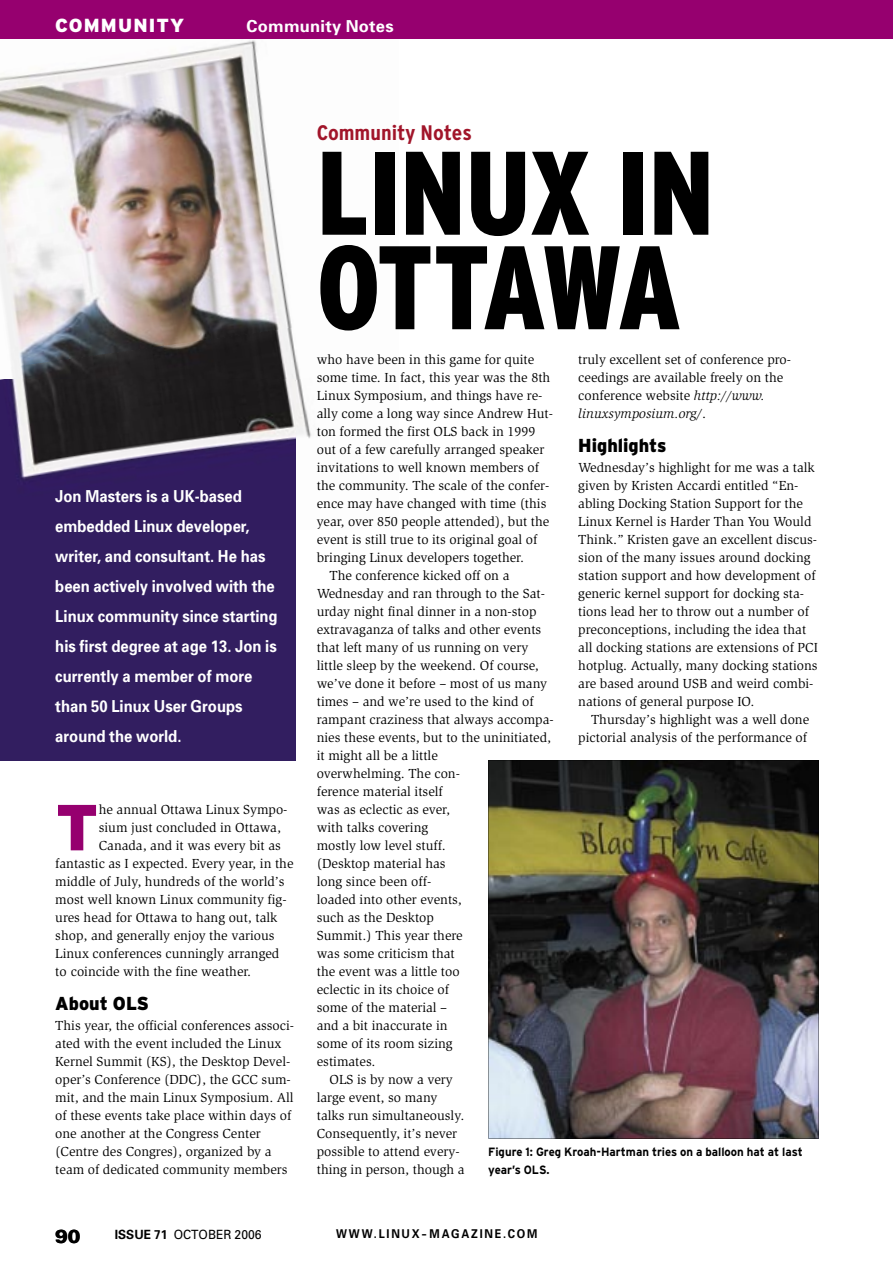
<style>
.page{position:relative;width:893px;height:1263px;background:#fff}
.page>*{position:absolute;margin:0;border:0;box-sizing:border-box;transform-origin:0 0}
.t1{font:900 condensed 118.5px/94.5px "Interstate";letter-spacing:-.005em;color:#000;scale:.95 1}
.t2{font:900 64.95px "Interstate";color:#96006f}
.t3{font:700 condensed 21px "Interstate";color:#a1152a;scale:1.1 1}
.t4{font:900 18.9px "Interstate";letter-spacing:.06em;color:#fff}
.t5{font:900 18.9px "Univers";color:#000}
.t6{font:900 18.75px "Interstate";color:#000;scale:.95 1}
.t7{font:700 16.5px/30px "Univers";color:#fff;scale:.9 1}
.t8{font:700 16.5px "Univers";color:#fff}
.t9{font:13.5px/18px "Slimbach";color:#000}
.t10{font:12.75px "Univers";color:#000;scale:.95 1}
.t11{font:700 12.15px "Univers";letter-spacing:.16em;color:#000;scale:.9 1}
.t12{font:700 12px/18px "Interstate";color:#000;scale:.95 1}
.s1{font-style:italic}
.s2{font-weight:700}
</style>
<div class="page">
<div style="left:0;top:380px;width:296px;height:380px;background:#321e60"></div>
<img style="left:0;top:38px;width:292px;height:282px">
<img style="left:0;top:320px;width:298px;height:60px">
<img style="left:252px;top:365px;width:60px;height:74px">
<img style="left:10px;top:380px;width:286px;height:100px">
<img style="left:488px;top:760px;width:331px;height:378px">
<div style="left:0;top:0;width:893px;height:38px;background:#96006f"></div>
<h3 class="t4" style="left:55px;top:15px;width:131px">COMMUNITY</h3>
<p class="t8" style="left:247px;top:16px;width:148px">Community Notes</p>
<p class="t7" style="left:55px;top:480px;width:249px">Jon Masters is a UK-based embedded Linux developer, writer, and consultant. He has been actively involved with the<br>Linux community since starting his first degree at age 13. Jon is currently a member of more than 50 Linux User Groups around the world.</p>
<h2 class="t2" style="left:55px;top:790px;width:45px">T</h2>
<p class="t9" style="left:99px;top:801px;width:190px">he annual Ottawa Linux Sympo-</p>
<p class="t9" style="left:99px;top:819px;width:184px">sium just concluded in Ottawa,</p>
<p class="t9" style="left:99px;top:837px;width:184px">Canada, and it was every bit as</p>
<p class="t9" style="left:55px;top:855px;width:240px">fantastic as I expected. Every year, in the</p>
<p class="t9" style="left:55px;top:873px;width:231px">middle of July, hundreds of the world’s</p>
<p class="t9" style="left:55px;top:891px;width:233px">most well known Linux community fig-</p>
<p class="t9" style="left:55px;top:909px;width:224px">ures head for Ottawa to hang out, talk</p>
<p class="t9" style="left:55px;top:927px;width:221px">shop, and generally enjoy the various</p>
<p class="t9" style="left:55px;top:945px;width:226px">Linux conferences cunningly arranged</p>
<p class="t9" style="left:55px;top:963px;width:197px">to coincide with the fine weather.</p>
<h3 class="t6" style="left:55px;top:993px;width:100px">About OLS</h3>
<p class="t9" style="left:55px;top:1017px;width:240px">This year, the official conferences associ&shy;ated with the event included the Linux Kernel Summit (KS), the Desktop Devel&shy;oper’s Conference (DDC), the GCC sum&shy;mit, and the main Linux Symposium. All of these events take place within days of one another at the Congress Center (Centre des Congres), organized by a team of dedicated community members</p>
<h3 class="t3" style="left:317px;top:121px;width:142px">Community Notes</h3>
<h1 class="t1" style="left:317px;top:145px;width:420px">LINUX IN<br>OTTAWA</h1>
<p class="t9" style="left:317px;top:351px;width:219px">who have been in this game for quite</p>
<p class="t9" style="left:317px;top:369px;width:235px">some time. In fact, this year was the 8th</p>
<p class="t9" style="left:317px;top:387px;width:227px">Linux Symposium, and things have re-</p>
<p class="t9" style="left:317px;top:405px;width:238px">ally come a long way since Andrew Hut-</p>
<p class="t9" style="left:317px;top:423px;width:220px">ton formed the first OLS back in 1999</p>
<p class="t9" style="left:317px;top:441px;width:229px">out of a few carefully arranged speaker</p>
<p class="t9" style="left:317px;top:459px;width:224px">invitations to well known members of</p>
<p class="t9" style="left:317px;top:477px;width:234px">the community. The scale of the confer-</p>
<p class="t9" style="left:317px;top:495px;width:231px">ence may have changed with time (this</p>
<p class="t9" style="left:317px;top:513px;width:234px">year, over 850 people attended), but the</p>
<p class="t9" style="left:317px;top:531px;width:222px">event is still true to its original goal of</p>
<p class="t9" style="left:317px;top:549px;width:209px">bringing Linux developers together.</p>
<p class="t9" style="left:330px;top:567px;width:181px">The conference kicked off on a</p>
<p class="t9" style="left:317px;top:585px;width:230px">Wednesday and ran through to the Sat-</p>
<p class="t9" style="left:317px;top:603px;width:221px">urday night final dinner in a non-stop</p>
<p class="t9" style="left:317px;top:621px;width:226px">extravaganza of talks and other events</p>
<p class="t9" style="left:317px;top:639px;width:213px">that left many of us running on very</p>
<p class="t9" style="left:317px;top:657px;width:224px">little sleep by the weekend. Of course,</p>
<p class="t9" style="left:317px;top:675px;width:232px">we’ve done it before – most of us many</p>
<p class="t9" style="left:317px;top:693px;width:218px">times – and we’re used to the kind of</p>
<p class="t9" style="left:317px;top:711px;width:238px">rampant craziness that always accompa-</p>
<p class="t9" style="left:317px;top:729px;width:236px">nies these events, but to the uninitiated,</p>
<p class="t9" style="left:317px;top:747px;width:123px">it might all be a little</p>
<p class="t9" style="left:317px;top:765px;width:145px">overwhelming. The con-</p>
<p class="t9" style="left:317px;top:783px;width:128px">ference material itself</p>
<p class="t9" style="left:317px;top:801px;width:135px">was as eclectic as ever,</p>
<p class="t9" style="left:317px;top:819px;width:113px">with talks covering</p>
<p class="t9" style="left:317px;top:837px;width:131px">mostly low level stuff.</p>
<p class="t9" style="left:317px;top:855px;width:130px">(Desktop material has</p>
<p class="t9" style="left:317px;top:873px;width:116px">long since been off-</p>
<p class="t9" style="left:317px;top:891px;width:146px">loaded into other events,</p>
<p class="t9" style="left:317px;top:909px;width:119px">such as the Desktop</p>
<p class="t9" style="left:317px;top:927px;width:147px">Summit.) This year there</p>
<p class="t9" style="left:317px;top:945px;width:139px">was some criticism that</p>
<p class="t9" style="left:317px;top:963px;width:144px">the event was a little too</p>
<p class="t9" style="left:317px;top:981px;width:134px">eclectic in its choice of</p>
<p class="t9" style="left:317px;top:999px;width:132px">some of the material –</p>
<p class="t9" style="left:317px;top:1017px;width:132px">and a bit inaccurate in</p>
<p class="t9" style="left:317px;top:1035px;width:137px">some of its room sizing</p>
<p class="t9" style="left:317px;top:1053px;width:60px">estimates.</p>
<p class="t9" style="left:330px;top:1071px;width:125px">OLS is by now a very</p>
<p class="t9" style="left:317px;top:1089px;width:122px">large event, so many</p>
<p class="t9" style="left:317px;top:1107px;width:149px">talks run simultaneously.</p>
<p class="t9" style="left:317px;top:1125px;width:142px">Consequently, it’s never</p>
<p class="t9" style="left:317px;top:1143px;width:144px">possible to attend every-</p>
<p class="t9" style="left:317px;top:1161px;width:149px">thing in person, though a</p>
<p class="t9" style="left:578px;top:351px;width:214px">truly excellent set of conference pro&shy;ceedings are available freely on the conference website <span class="s1">http:// www. linuxsymposium. org/</span>.</p>
<h3 class="t6" style="left:578px;top:435px;width:94px">Highlights</h3>
<p class="t9" style="left:578px;top:459px;width:241px">Wednesday’s highlight for me was a talk given by Kristen Accardi entitled “En&shy;abling Docking Station Support for the Linux Kernel is Harder Than You Would Think.” Kristen gave an excellent discus&shy;sion of the many issues around docking station support and how development of generic kernel support for docking sta&shy;tions lead her to throw out a number of preconceptions, including the idea that all docking stations are extensions of PCI hotplug. Actually, many docking stations are based around USB and weird combi&shy;nations of general purpose IO.</p>
<p class="t9" style="left:578px;top:711px;width:232px;text-align:right">Thursday’s highlight was a well done pictorial analysis of the performance of</p>
<p class="t12" style="left:488px;top:1143px;width:333px">Figure 1: Greg Kroah-Hartman tries on a balloon hat at last year’s OLS.</p>
<h3 class="t5" style="left:55px;top:1225px;width:27px">90</h3>
<p class="t10" style="left:115px;top:1226px;width:156px"><span class="s2">ISSUE 71</span> OCTOBER 2006</p>
<p class="t11" style="left:336px;top:1226px;width:225px">WWW.LINUX-MAGAZINE.COM</p>
</div>
